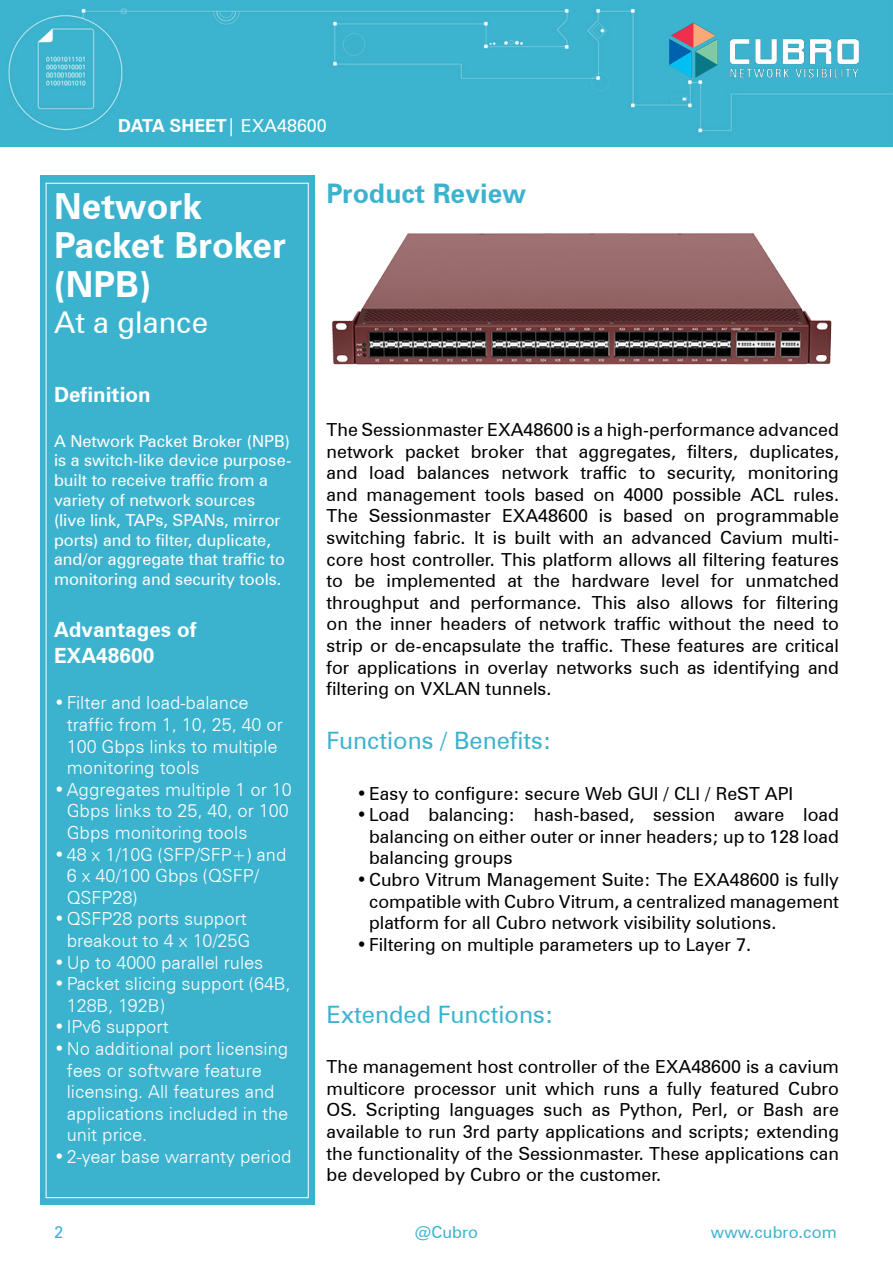
<style>
.page{position:relative;width:893px;height:1263px;background:#fff}
.page>*{position:absolute;margin:0;border:0;box-sizing:border-box;transform-origin:0 0}
.t1{font:700 36px/39px "Zurich BT";color:#fff}
.t2{font:30px "Zurich BT";color:#fff}
.t3{font:700 27px "Zurich BT";color:#3cb3ce}
.t4{font:24px "Zurich BT";color:#3cb3ce}
.t5{font:700 21px/25.2px "Zurich BT";color:#fff}
.t6{font:18px/21.6px "Zurich BT";color:#000;text-align:justify}
.t7{font:300 18px/21.6px "Zurich BT";color:#fff}
.t8{font:700 18px "Zurich BT";color:#fff}
.t9{font:16.5px/19.8px "Zurich BT";color:#fff}
.t10{font:16.5px "Zurich BT";color:#3cb3ce}
.s1{font-weight:400}
</style>
<div class="page">
<div style="left:0;top:0;width:893px;height:147px;background:#3cb4cf"></div>
<div style="left:40px;top:175px;width:274px;height:1030px;background:#3cb3ce"></div>
<img style="left:669px;top:17px;width:189px;height:65px">
<img style="left:331px;top:233px;width:501px;height:132px">
<p class="t8" style="left:118px;top:114px;width:210px">DATA SHEET<span class="s1">| EXA48600</span></p>
<h1 class="t1" style="left:54px;top:187px;width:234px">Network<br>Packet Broker (NPB)</h1>
<h2 class="t2" style="left:54px;top:304px;width:156px">At a glance</h2>
<p class="t5" style="left:54px;top:381px;width:98px">Definition</p>
<p class="t9" style="left:54px;top:431px;width:239px">A Network Packet Broker (NPB) is a switch-like device purpose&shy;built to receive traffic from a variety of network sources<br>(live link, TAPs, SPANs, mirror ports) and to filter, duplicate, and/or aggregate that traffic to monitoring and security tools.</p>
<p class="t5" style="left:54px;top:617px;width:144px">Advantages of<br>EXA48600</p>
<p class="t7" style="left:67px;top:692px;width:218px;text-indent:-13px">•Filter and load-balance traffic from 1, 10, 25, 40 or<br>100 Gbps links to multiple monitoring tools</p>
<p class="t7" style="left:67px;top:778px;width:226px;text-indent:-13px">•Aggregates multiple 1 or 10<br>Gbps links to 25, 40, or 100<br>Gbps monitoring tools</p>
<p class="t7" style="left:67px;top:843px;width:221px;text-indent:-13px">•48 x 1/10G (SFP/SFP+) and<br>6 x 40/100 Gbps (QSFP/<br>QSFP28)</p>
<p class="t7" style="left:54px;top:908px;width:198px;text-align:right">•QSFP28 ports support breakout to 4 x 10/25G</p>
<p class="t7" style="left:54px;top:951px;width:211px">•Up to 4000 parallel rules</p>
<p class="t7" style="left:67px;top:973px;width:225px;text-indent:-13px">•Packet slicing support (64B,<br>128B, 192B)</p>
<p class="t7" style="left:54px;top:1016px;width:116px">•IPv6 support</p>
<p class="t7" style="left:67px;top:1038px;width:223px;text-indent:-13px">•No additional port licensing fees or software feature licensing. All features and applications included in the unit price.</p>
<p class="t7" style="left:54px;top:1146px;width:239px">•2-year base warranty period</p>
<h3 class="t3" style="left:327px;top:177px;width:201px">Product Review</h3>
<p class="t6" style="left:327px;top:419px;width:514px">The Sessionmaster EXA48600 is a high-performance advanced network packet broker that aggregates, filters, duplicates, and load balances network traffic to security, monitoring and management tools based on 4000 possible ACL rules.<br>The Sessionmaster EXA48600 is based on programmable switching fabric. It is built with an advanced Cavium multi&shy;core host controller. This platform allows all filtering features to be implemented at the hardware level for unmatched throughput and performance. This also allows for filtering on the inner headers of network traffic without the need to strip or de-encapsulate the traffic. These features are critical for applications in overlay networks such as identifying and filtering on VXLAN tunnels.</p>
<h3 class="t4" style="left:327px;top:726px;width:227px">Functions / Benefits:</h3>
<p class="t6" style="left:356px;top:782px;width:439px">•Easy to configure: secure Web GUI / CLI / ReST API</p>
<p class="t6" style="left:369px;top:804px;width:471px;text-indent:-13px">•Load balancing: hash-based, session aware load balancing on either outer or inner headers; up to 128 load balancing groups</p>
<p class="t6" style="left:369px;top:869px;width:471px;text-indent:-13px">•Cubro Vitrum Management Suite: The EXA48600 is fully compatible with Cubro Vitrum, a centralized management platform for all Cubro network visibility solutions.</p>
<p class="t6" style="left:356px;top:933px;width:396px">•Filtering on multiple parameters up to Layer 7.</p>
<h3 class="t4" style="left:327px;top:1000px;width:229px">Extended Functions:</h3>
<p class="t6" style="left:327px;top:1056px;width:514px">The management host controller of the EXA48600 is a cavium multicore processor unit which runs a fully featured Cubro OS. Scripting languages such as Python, Perl, or Bash are available to run 3rd party applications and scripts; extending the functionality of the Sessionmaster. These applications can be developed by Cubro or the customer.</p>
<p class="t10" style="left:54px;top:1222px;width:11px">2</p>
<p class="t10" style="left:415px;top:1222px;width:65px">@Cubro</p>
<p class="t10" style="left:711px;top:1222px;width:127px">www.cubro.com</p>
</div>
